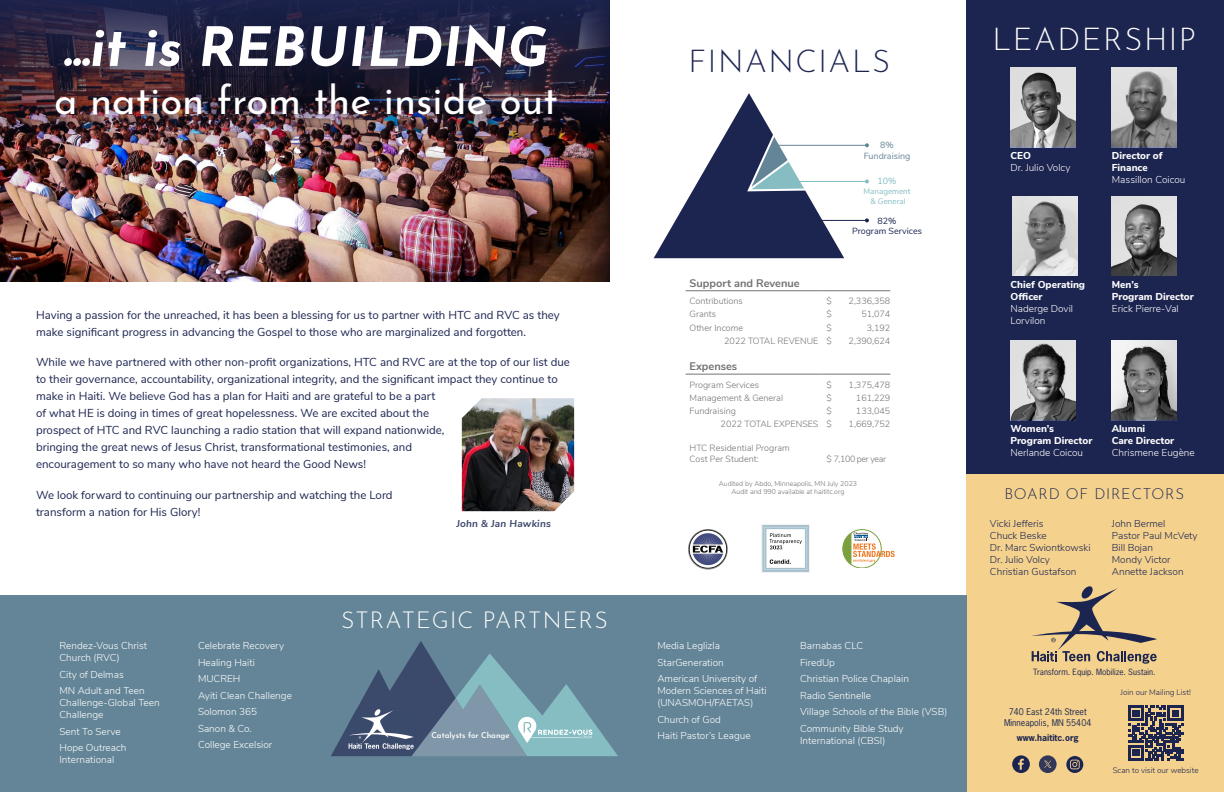
<style>
.page{position:relative;width:1224px;height:792px;background:#fff}
.page>*{position:absolute;margin:0;border:0;box-sizing:border-box;transform-origin:0 0}
.t1{font:italic 700 54px "Josefin Sans";color:#fff}
.t2{font:40px "Josefin Sans";color:#fff}
.t3{font:300 31px "Josefin Sans";letter-spacing:.05em;color:#fff}
.t4{font:300 31px "Josefin Sans";letter-spacing:.05em;color:#1c2450}
.t5{font:300 23px "Josefin Sans";letter-spacing:.05em;color:#fff}
.t6{font:300 15px "Josefin Sans";letter-spacing:.05em;color:#1c2450}
.t7{font:11.5px/17px "Nunito Sans";color:#1c2450}
.t8{font:700 11px "Nunito Sans";color:#737373}
.t9{font:300 10px/16.5px "Nunito Sans";color:#fff}
.t10{font:800 10px/12px "Nunito Sans";color:#fff}
.t11{font:300 10px/12px "Nunito Sans";color:#1c2450}
.t12{font:italic 700 10px "Nunito Sans";letter-spacing:.02em;color:#3b496b}
.t13{font:300 9px/10.8px "Nunito Sans";color:#737373}
.t14{font:300 9px "Nunito Sans";letter-spacing:-.04em;color:#737373}
.t15{font:8.9px/10.7px "Nunito Sans";color:#1c2450;text-align:center}
.t16{font:8.9px/10.7px "Nunito Sans";color:#648597;text-align:center}
.t17{font:8.9px "Nunito Sans";color:#85bdc3}
.t18{font:8.7px/10.5px "News Gothic Std";color:#1c2450;text-align:center}
.t19{font:700 8.7px "News Gothic Std";color:#1c2450}
.t20{font:8.1px "News Gothic Std";color:#1c2450}
.t21{font:300 8px "Nunito Sans";color:#1c2450}
.t22{font:8px/9.6px "Nunito Sans";color:#85bdc3;text-align:center}
.t23{font:600 8px "Josefin Sans";color:#fff}
.t24{font:300 7px/8.4px "Nunito Sans";color:#737373;text-align:center}
.s1{font-weight:800}
.s2{font-weight:300}
</style>
<div class="page">
<img style="left:0;top:0;width:609px;height:282px">
<div style="left:967px;top:462px;width:255px;height:330px;background:#f4d28e"></div>
<svg style="left:1039px;top:755px;width:18px;height:18px"></svg>
<svg style="left:1012px;top:755px;width:18px;height:18px"></svg>
<svg style="left:1066px;top:756px;width:17px;height:17px"></svg>
<div style="left:0;top:595px;width:967px;height:197px;background:#648597"></div>
<div style="left:967px;top:0;width:255px;height:474px;background:#1c2450"></div>
<img style="left:1010px;top:68px;width:66px;height:79px">
<img style="left:1112px;top:68px;width:65px;height:79px">
<img style="left:1012px;top:196px;width:65px;height:80px">
<img style="left:1112px;top:196px;width:65px;height:80px">
<img style="left:1112px;top:340px;width:65px;height:80px">
<img style="left:1010px;top:340px;width:66px;height:80px">
<hr style="left:686px;top:374px;width:136px;height:1px;background:#737373">
<svg style="left:822px;top:374px;width:14px;height:1px"></svg>
<hr style="left:836px;top:374px;width:54px;height:1px;background:#737373">
<hr style="left:686px;top:290px;width:136px;height:1px;background:#737373">
<svg style="left:822px;top:290px;width:14px;height:1px"></svg>
<hr style="left:836px;top:290px;width:54px;height:1px;background:#737373">
<img style="left:761px;top:524px;width:48px;height:48px">
<div style="left:843px;top:529px;width:38px;height:39px;border:1px solid #7aa13d;border-radius:50%"></div>
<svg style="left:843px;top:532px;width:52px;height:33px"></svg>
<img style="left:688px;top:529px;width:40px;height:40px">
<hr style="left:1222px;top:0;width:1px;height:155px;background:#1c2450">
<svg style="left:1128px;top:706px;width:55px;height:55px"></svg>
<svg style="left:1032px;top:586px;width:125px;height:78px"></svg>
<svg style="left:654px;top:93px;width:190px;height:165px"></svg>
<hr style="left:776px;top:145px;width:91px;height:1px;background:#648597">
<svg style="left:865px;top:143px;width:4px;height:4px"></svg>
<hr style="left:764px;top:220px;width:103px;height:1px;background:#1c2450">
<svg style="left:865px;top:218px;width:4px;height:4px"></svg>
<hr style="left:791px;top:181px;width:76px;height:1px;background:#85bdc3">
<svg style="left:865px;top:179px;width:4px;height:4px"></svg>
<svg style="left:331px;top:641px;width:287px;height:115px"></svg>
<img style="left:462px;top:398px;width:112px;height:113px">
<p class="t1" style="left:63px;top:1px;width:488px">...it is REBUILDING</p>
<p class="t2" style="left:54px;top:67px;width:505px">a nation from the inside out</p>
<p class="t7" style="left:36px;top:305px;width:525px">Having a passion for the unreached, it has been a blessing for us to partner with HTC and RVC as they make significant progress in advancing the Gospel to those who are marginalized and forgotten.</p>
<p class="t7" style="left:36px;top:353px;width:535px">While we have partnered with other non-profit organizations, HTC and RVC are at the top of our list due to their governance, accountability, organizational integrity, and the significant impact they continue to make in Haiti. We believe God has a plan for Haiti and are grateful to be a part<br>of what HE is doing in times of great hopelessness. We are excited about the<br>prospect of HTC and RVC launching a radio station that will expand nationwide,<br>bringing the great news of Jesus Christ, transformational testimonies, and<br>encouragement to so many who have not heard the Good News!</p>
<p class="t7" style="left:36px;top:485px;width:358px">We look forward to continuing our partnership and watching the Lord transform a nation for His Glory!</p>
<p class="t12" style="left:456px;top:516px;width:96px">John &amp; Jan Hawkins</p>
<p class="t5" style="left:341px;top:602px;width:268px">STRATEGIC PARTNERS</p>
<p class="t4" style="left:689px;top:37px;width:203px">FINANCIALS</p>
<p class="t16" style="left:864px;top:139px;width:48px">8%<br>Fundraising</p>
<p class="t17" style="left:878px;top:175px;width:20px">10%</p>
<p class="t22" style="left:864px;top:186px;width:49px">Management &amp; General</p>
<p class="t15" style="left:852px;top:215px;width:72px">82%<br>Program Services</p>
<p class="t8" style="left:690px;top:275px;width:112px">Support and Revenue</p>
<p class="t13" style="left:690px;top:295px;width:55px">Contributions</p>
<p class="t13" style="left:826px;top:295px;width:7px">$</p>
<p class="t13" style="left:849px;top:295px;width:43px">2,336,358</p>
<p class="t13" style="left:690px;top:308px;width:28px">Grants</p>
<p class="t13" style="left:826px;top:308px;width:7px">$</p>
<p class="t13" style="left:861px;top:308px;width:30px">51,074</p>
<p class="t13" style="left:690px;top:321px;width:55px">Other Income</p>
<p class="t13" style="left:826px;top:321px;width:7px">$</p>
<p class="t13" style="left:867px;top:321px;width:25px">3,192</p>
<p class="t13" style="left:724px;top:335px;width:109px">2022 TOTAL REVENUE $</p>
<p class="t13" style="left:849px;top:335px;width:43px">2,390,624</p>
<p class="t8" style="left:690px;top:358px;width:49px">Expenses</p>
<p class="t13" style="left:690px;top:379px;width:71px">Program Services</p>
<p class="t13" style="left:826px;top:379px;width:7px">$</p>
<p class="t13" style="left:849px;top:379px;width:43px">1,375,478</p>
<p class="t13" style="left:690px;top:392px;width:95px">Management &amp; General</p>
<p class="t13" style="left:826px;top:392px;width:7px">$</p>
<p class="t13" style="left:856px;top:392px;width:36px">161,229</p>
<p class="t13" style="left:690px;top:405px;width:48px">Fundraising</p>
<p class="t13" style="left:826px;top:405px;width:7px">$</p>
<p class="t13" style="left:856px;top:405px;width:36px">133,045</p>
<p class="t13" style="left:721px;top:418px;width:113px">2022 TOTAL EXPENSES $</p>
<p class="t13" style="left:849px;top:418px;width:43px">1,669,752</p>
<p class="t13" style="left:690px;top:442px;width:102px">HTC Residential Program<br>Cost Per Student:</p>
<p class="t14" style="left:826px;top:452px;width:61px">$ 7,100 per year</p>
<p class="t24" style="left:719px;top:479px;width:140px">Audited by Abdo, Minneapolis, MN July 2023<br>Audit and 990 available at haititc.org</p>
<p class="t9" style="left:59px;top:639px;width:89px;line-height:12px">Rendez-Vous Christ<br>Church (RVC)</p>
<p class="t9" style="left:59px;top:665px;width:87px">City of Delmas<br>MN Adult and Teen</p>
<p class="t9" style="left:59px;top:696px;width:102px;line-height:12px">Challenge-Global Teen<br>Challenge</p>
<p class="t9" style="left:59px;top:722px;width:69px">Sent To Serve<br>Hope Outreach</p>
<p class="t9" style="left:59px;top:751px;width:56px">International</p>
<p class="t9" style="left:198px;top:637px;width:95px">Celebrate Recovery<br>Healing Haiti<br>MUCREH<br>Ayiti Clean Challenge<br>Solomon 365<br>Sanon &amp; Co.<br>College Excelsior</p>
<p class="t9" style="left:800px;top:637px;width:149px">Barnabas CLC<br>FiredUp<br>Christian Police Chaplain<br>Radio Sentinelle<br>Village Schools of the Bible (VSB)<br>Community Bible Study</p>
<p class="t9" style="left:657px;top:637px;width:101px">Media Leglizla<br>StarGeneration<br>American University of</p>
<p class="t9" style="left:657px;top:684px;width:111px;line-height:12px">Modern Sciences of Haiti (UNASMOH/FAETAS)</p>
<p class="t9" style="left:657px;top:710px;width:95px">Church of God<br>Haiti Pastor’s League</p>
<p class="t23" style="left:431px;top:728px;width:80px">Catalysts for Change</p>
<p class="t9" style="left:800px;top:731px;width:87px">International (CBSI)</p>
<p class="t3" style="left:993px;top:15px;width:205px">LEADERSHIP</p>
<p class="t9" style="left:1010px;top:149px;width:62px;line-height:12px"><span class="s1">CEO<br></span>Dr. Julio Volcy</p>
<p class="t10" style="left:1112px;top:149px;width:75px">Director of<br>Finance<br><span class="s2">Massillon Coicou</span></p>
<p class="t10" style="left:1010px;top:278px;width:76px">Chief Operating<br>Officer<br><span class="s2">Naderge Dovil<br>Lorvilon</span></p>
<p class="t10" style="left:1112px;top:278px;width:83px">Men’s<br>Program Director<br><span class="s2">Erick Pierre-Val</span></p>
<p class="t10" style="left:1010px;top:422px;width:83px">Women’s<br>Program Director<br><span class="s2">Nerlande Coicou</span></p>
<p class="t10" style="left:1112px;top:422px;width:85px">Alumni<br>Care Director<br><span class="s2">Chrismene Eugène</span></p>
<p class="t6" style="left:1004px;top:482px;width:181px">BOARD OF DIRECTORS</p>
<p class="t11" style="left:990px;top:517px;width:102px">Vicki Jefferis<br>Chuck Beske<br>Dr. Marc Swiontkowski<br>Dr. Julio Volcy<br>Christian Gustafson</p>
<p class="t11" style="left:1112px;top:517px;width:87px">John Bermel<br>Pastor Paul McVety<br>Bill Bojan<br>Mondy Victor<br>Annette Jackson</p>
<p class="t20" style="left:1033px;top:667px;width:124px">Transform. Equip. Mobilize. Sustain.</p>
<p class="t18" style="left:1004px;top:707px;width:89px">740 East 24th Street<br>Minneapolis, MN 55404</p>
<p class="t19" style="left:1017px;top:732px;width:63px">www.haititc.org</p>
<p class="t21" style="left:1121px;top:687px;width:72px">Join our Mailing List!</p>
<p class="t21" style="left:1113px;top:764px;width:87px">Scan to visit our website</p>
</div>
